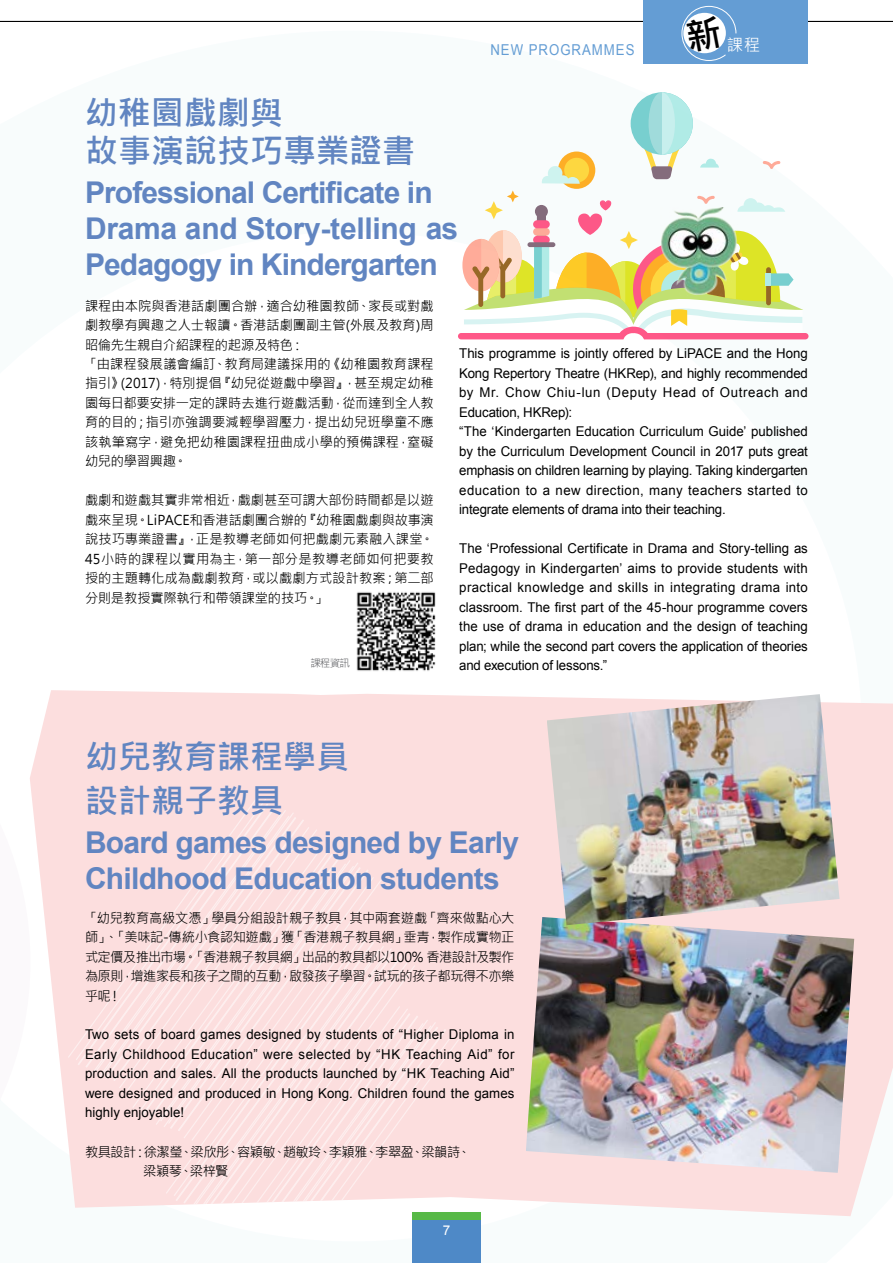
<style>
.page{position:relative;width:893px;height:1263px;background:#fff}
.page>*{position:absolute;margin:0;border:0;box-sizing:border-box;transform-origin:0 0}
.t1{font:700 33px/43.5px "Microsoft Jheng Hei";color:#6185c1}
.t2{font:700 30px/36px "Arial";letter-spacing:-.025em;color:#6185c1}
.t3{font:16.5px "Microsoft Jheng Hei";color:#fff}
.t4{font:15px "Arial";letter-spacing:.075em;color:#649dd4;scale:.88 1}
.t5{font:13.5px/19.5px "Arial";letter-spacing:-.005em;color:#000;text-align:justify}
.t6{font:13.5px/19.5px "Microsoft Jheng Hei";letter-spacing:-.005em;color:#000;text-align:justify}
.t7{font:13.5px/19.5px "Microsoft Jheng Hei";letter-spacing:-.04em;color:#000}
.t8{font:13.5px "Arial";color:#fff}
.t9{font:10.5px "Microsoft Jheng Hei";color:#6d6e71}
</style>
<div class="page">
<svg style="left:30px;top:690px;width:863px;height:526px;fill:#fcdede"></svg>
<div style="left:67px;top:795px;width:192px;height:264px;background:#fcdede"></div>
<div style="left:76px;top:802px;width:193px;height:264px;background:#fcdede"></div>
<svg style="left:131px;top:845px;width:193px;height:264px"></svg>
<svg style="left:342px;top:866px;width:20px;height:67px"></svg>
<svg style="left:141px;top:852px;width:193px;height:264px"></svg>
<svg style="left:164px;top:931px;width:193px;height:264px"></svg>
<svg style="left:202px;top:951px;width:193px;height:265px"></svg>
<svg style="left:174px;top:938px;width:193px;height:264px"></svg>
<svg style="left:209px;top:1005px;width:252px;height:211px"></svg>
<svg style="left:558px;top:152px;width:37px;height:37px"></svg>
<div style="left:564px;top:158px;width:25px;height:25px;background:#fdd740;border-radius:50%"></div>
<svg style="left:763px;top:161px;width:17px;height:8px"></svg>
<svg style="left:541px;top:166px;width:39px;height:18px"></svg>
<svg style="left:700px;top:159px;width:19px;height:9px"></svg>
<div style="left:631px;top:92px;width:62px;height:63px;background:#78cfcf;border-radius:50%"></div>
<svg style="left:644px;top:92px;width:49px;height:87px"></svg>
<svg style="left:458px;top:190px;width:350px;height:149px"></svg>
<div style="left:533px;top:236px;width:17px;height:8px;background:#fd5887;border-radius:4px"></div>
<div style="left:533px;top:228px;width:17px;height:8px;background:#fdaa98;border-radius:4px"></div>
<div style="left:533px;top:220px;width:17px;height:8px;background:#fd5887;border-radius:4px"></div>
<div style="left:527px;top:242px;width:28px;height:5px;background:#846c7c;border-radius:2px"></div>
<div style="left:535px;top:205px;width:13px;height:13px;background:#846c7c;border-radius:50%"></div>
<img style="left:660px;top:208px;width:79px;height:87px">
<img style="left:526px;top:917px;width:328px;height:256px">
<img style="left:547px;top:694px;width:292px;height:231px">
<img style="left:356px;top:592px;width:80px;height:79px">
<hr style="left:0;top:21px;width:893px;height:1px;background:#000">
<div style="left:412px;top:1212px;width:68px;height:51px;background:#4e89c7"></div>
<div style="left:412px;top:1212px;width:68px;height:8px;background:#57b947"></div>
<div style="left:644px;top:0;width:164px;height:64px;background:#649dd4"></div>
<svg style="left:681px;top:6px;width:56px;height:55px"></svg>
<h1 class="t1" style="left:85px;top:91px;width:200px">幼稚園戲劇與</h1>
<h1 class="t1" style="left:85px;top:129px;width:331px">故事演說技巧專業證書</h1>
<h2 class="t2" style="left:85px;top:176px;width:375px">Professional Certificate in<br>Drama and Story-telling as<br>Pedagogy in Kindergarten</h2>
<p class="t4" style="left:490px;top:40px;width:165px">NEW PROGRAMMES</p>
<p class="t3" style="left:727px;top:34px;width:35px">課程</p>
<p class="t6" style="left:85px;top:296px;width:350px;text-align:left">課程由本院與香港話劇團合辦，適合幼稚園教師、家長或對戲劇教學有興趣之人士報讀。香港話劇團副主管(外展及教育)周昭倫先生親自介紹課程的起源及特色：<br>「由課程發展議會編訂、教育局建議採用的《幼稚園教育課程指引》(2017)，特別提倡『幼兒從遊戲中學習』，甚至規定幼稚園每日都要安排一定的課時去進行遊戲活動，從而達到全人教育的目的；指引亦強調要減輕學習壓力，提出幼兒班學童不應該執筆寫字，避免把幼稚園課程扭曲成小學的預備課程，窒礙幼兒的學習興趣。</p>
<p class="t6" style="left:85px;top:491px;width:350px">戲劇和遊戲其實非常相近，戲劇甚至可謂大部份時間都是以遊戲來呈現。LiPACE和香港話劇團合辦的『幼稚園戲劇與故事演說技巧專業證書』，正是教導老師如何把戲劇元素融入課堂。45小時的課程以實用為主，第一部分是教導老師如何把要教授的主題轉化成為戲劇教育，或以戲劇方式設計教案；第二部分則是教授實際執行和帶領課堂的技巧。」</p>
<p class="t9" style="left:310px;top:657px;width:41px">課程資訊</p>
<p class="t5" style="left:459px;top:344px;width:350px;text-align:left">This programme is jointly offered by LiPACE and the Hong Kong Repertory Theatre (HKRep), and highly recommended by Mr. Chow Chiu-lun (Deputy Head of Outreach and Education, HKRep):<br>“The ‘Kindergarten Education Curriculum Guide’ published by the Curriculum Development Council in 2017 puts great emphasis on children learning by playing. Taking kindergarten education to a new direction, many teachers started to integrate elements of drama into their teaching.</p>
<p class="t5" style="left:459px;top:539px;width:350px">The ‘Professional Certificate in Drama and Story-telling as Pedagogy in Kindergarten’ aims to provide students with practical knowledge and skills in integrating drama into classroom. The first part of the 45-hour programme covers the use of drama in education and the design of teaching plan; while the second part covers the application of theories and execution of lessons.”</p>
<h1 class="t1" style="left:85px;top:735px;width:265px">幼兒教育課程學員設計親子教具</h1>
<h2 class="t2" style="left:85px;top:825px;width:436px">Board games designed by Early<br>Childhood Education students</h2>
<p class="t6" style="left:85px;top:908px;width:431px">「幼兒教育高級文憑」學員分組設計親子教具，其中兩套遊戲「齊來做點心大師」、「美味記-傳統小食認知遊戲」獲「香港親子教具網」垂青，製作成實物正式定價及推出市場。「香港親子教具網」出品的教具都以100% 香港設計及製作為原則，增進家長和孩子之間的互動，啟發孩子學習。試玩的孩子都玩得不亦樂乎呢！</p>
<p class="t5" style="left:85px;top:1025px;width:431px">Two sets of board games designed by students of “Higher Diploma in Early Childhood Education” were selected by “HK Teaching Aid” for production and sales. All the products launched by “HK Teaching Aid” were designed and produced in Hong Kong. Children found the games highly enjoyable!</p>
<p class="t7" style="left:143px;top:1142px;width:329px;text-indent:-58px">教具設計：徐潔瑩、梁欣彤、容穎敏、趙敏玲、李穎雅、李翠盈、梁韻詩、梁穎琴、梁梓賢</p>
<p class="t8" style="left:443px;top:1221px;width:9px">7</p>
</div>
